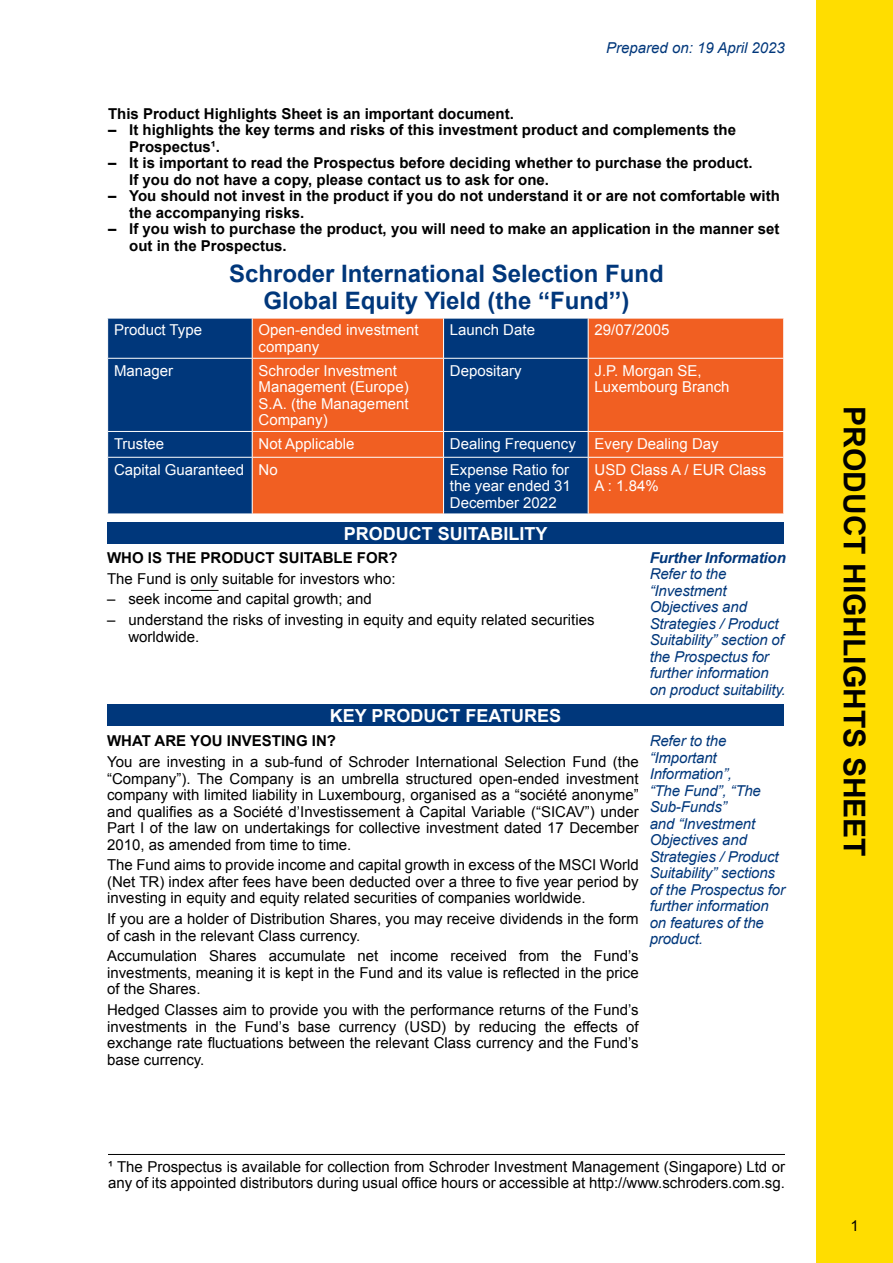
<style>
.page{position:relative;width:893px;height:1263px;background:#fff}
.page>*{position:absolute;margin:0;border:0;box-sizing:border-box;transform-origin:0 0}
.t1{font:700 30px "Arial";color:#000}
.t2{font:700 24px/27px "Arial";color:#00377b;text-align:center}
.t3{font:700 18px "Arial";color:#fff}
.t4{font:15px/16.5px "Arial";color:#000;text-align:justify}
.t5{font:700 15px/16.5px "Arial";color:#000}
.t6{font:italic 15px/16.5px "Arial";letter-spacing:-.01em;color:#00377b}
.t7{font:15px/16.5px "Arial";color:#fff}
.t8{font:italic 700 15px "Arial";letter-spacing:-.01em;color:#00377b}
</style>
<div class="page">
<div style="left:816px;top:0;width:77px;height:1263px;background:#fd0"></div>
<div style="left:107px;top:704px;width:677px;height:22px;background:#00377b"></div>
<div style="left:107px;top:523px;width:677px;height:21px;background:#00377b"></div>
<svg style="left:191px;top:590px;width:28px;height:1px"></svg>
<div style="left:108px;top:319px;width:144px;height:195px;background:#00377b"></div>
<svg style="left:253px;top:319px;width:530px;height:195px;background:#af553b"></svg>
<hr style="left:107px;top:358px;width:145px;height:1px;background:#fff">
<hr style="left:107px;top:431px;width:145px;height:1px;background:#fff">
<svg style="left:107px;top:432px;width:1px;height:25px"></svg>
<hr style="left:107px;top:457px;width:145px;height:1px;background:#fff">
<hr style="left:444px;top:358px;width:144px;height:1px;background:#fff">
<hr style="left:444px;top:431px;width:144px;height:1px;background:#fff">
<hr style="left:444px;top:457px;width:144px;height:1px;background:#fff">
<hr style="left:443px;top:318px;width:1px;height:40px;background:#fff">
<hr style="left:252px;top:358px;width:192px;height:1px;background:#fff">
<hr style="left:443px;top:359px;width:1px;height:72px;background:#fff">
<hr style="left:252px;top:431px;width:192px;height:1px;background:#fff">
<svg style="left:252px;top:432px;width:1px;height:25px"></svg>
<svg style="left:443px;top:432px;width:1px;height:25px"></svg>
<hr style="left:252px;top:457px;width:192px;height:1px;background:#fff">
<hr style="left:443px;top:458px;width:1px;height:56px;background:#fff">
<hr style="left:588px;top:318px;width:1px;height:40px;background:#fff">
<hr style="left:588px;top:358px;width:196px;height:1px;background:#fff">
<hr style="left:588px;top:359px;width:1px;height:72px;background:#fff">
<hr style="left:588px;top:431px;width:196px;height:1px;background:#fff">
<svg style="left:783px;top:432px;width:1px;height:25px"></svg>
<svg style="left:588px;top:432px;width:1px;height:25px"></svg>
<hr style="left:588px;top:457px;width:196px;height:1px;background:#fff">
<hr style="left:588px;top:458px;width:1px;height:56px;background:#fff">
<hr style="left:108px;top:1154px;width:677px;height:1px;background:#000">
<p class="t6" style="left:606px;top:40px;width:180px">Prepared on: 19 April 2023</p>
<p class="t5" style="left:108px;top:106px;width:407px">This Product Highlights Sheet is an important document.</p>
<p class="t5" style="left:129px;top:122px;width:608px;text-indent:-21px">– It highlights the key terms and risks of this investment product and complements the<br>Prospectus¹.</p>
<p class="t5" style="left:129px;top:155px;width:625px;text-indent:-21px">– It is important to read the Prospectus before deciding whether to purchase the product.<br>If you do not have a copy, please contact us to ask for one.</p>
<p class="t5" style="left:129px;top:188px;width:652px;text-indent:-21px">– You should not invest in the product if you do not understand it or are not comfortable with the accompanying risks.</p>
<p class="t5" style="left:129px;top:221px;width:652px;text-indent:-21px">– If you wish to purchase the product, you will need to make an application in the manner set out in the Prospectus.</p>
<h2 class="t2" style="left:229px;top:261px;width:436px">Schroder International Selection Fund<br>Global Equity Yield (the “Fund’’)</h2>
<p class="t7" style="left:114px;top:322px;width:90px">Product Type</p>
<p class="t7" style="left:259px;top:322px;width:162px">Open-ended investment company</p>
<p class="t7" style="left:450px;top:322px;width:87px">Launch Date</p>
<p class="t7" style="left:594px;top:322px;width:77px">29/07/2005</p>
<p class="t7" style="left:114px;top:362px;width:61px">Manager</p>
<p class="t7" style="left:259px;top:362px;width:152px">Schroder Investment<br>Management (Europe)<br>S.A. (the Management<br>Company)</p>
<p class="t7" style="left:450px;top:362px;width:73px">Depositary</p>
<p class="t7" style="left:594px;top:362px;width:137px">J.P. Morgan SE,<br>Luxembourg Branch</p>
<p class="t7" style="left:114px;top:435px;width:52px">Trustee</p>
<p class="t7" style="left:259px;top:435px;width:97px">Not Applicable</p>
<p class="t7" style="left:450px;top:435px;width:270px">Dealing Frequency Every Dealing Day</p>
<p class="t7" style="left:114px;top:461px;width:165px">Capital Guaranteed No</p>
<p class="t7" style="left:450px;top:461px;width:122px;text-align:justify">Expense Ratio for the year ended 31<br>December 2022</p>
<p class="t7" style="left:594px;top:461px;width:173px">USD Class A / EUR Class<br>A : 1.84%</p>
<p class="t3" style="left:344px;top:522px;width:205px">PRODUCT SUITABILITY</p>
<p class="t5" style="left:107px;top:550px;width:292px">WHO IS THE PRODUCT SUITABLE FOR?</p>
<p class="t4" style="left:107px;top:570px;width:290px">The Fund is only suitable for investors who:</p>
<p class="t4" style="left:107px;top:591px;width:266px">– seek income and capital growth; and</p>
<p class="t4" style="left:128px;top:612px;width:468px;text-indent:-21px">– understand the risks of investing in equity and equity related securities worldwide.</p>
<p class="t3" style="left:330px;top:703px;width:233px">KEY PRODUCT FEATURES</p>
<p class="t5" style="left:107px;top:733px;width:230px">WHAT ARE YOU INVESTING IN?</p>
<p class="t4" style="left:107px;top:754px;width:533px">You are investing in a sub-fund of Schroder International Selection Fund (the “Company”). The Company is an umbrella structured open-ended investment company with limited liability in Luxembourg, organised as a “société anonyme” and qualifies as a Société d’Investissement à Capital Variable (“SICAV”) under Part I of the law on undertakings for collective investment dated 17 December 2010, as amended from time to time.</p>
<p class="t4" style="left:107px;top:857px;width:533px">The Fund aims to provide income and capital growth in excess of the MSCI World (Net TR) index after fees have been deducted over a three to five year period by investing in equity and equity related securities of companies worldwide.</p>
<p class="t4" style="left:107px;top:911px;width:533px">If you are a holder of Distribution Shares, you may receive dividends in the form of cash in the relevant Class currency.</p>
<p class="t4" style="left:107px;top:948px;width:533px">Accumulation Shares accumulate net income received from the Fund’s investments, meaning it is kept in the Fund and its value is reflected in the price of the Shares.</p>
<p class="t4" style="left:107px;top:1002px;width:533px">Hedged Classes aim to provide you with the performance returns of the Fund’s investments in the Fund’s base currency (USD) by reducing the effects of exchange rate fluctuations between the relevant Class currency and the Fund’s base currency.</p>
<p class="t8" style="left:650px;top:548px;width:138px">Further Information</p>
<p class="t6" style="left:650px;top:566px;width:138px">Refer to the “Investment<br>Objectives and<br>Strategies / Product<br>Suitability” section of the Prospectus for further information on product suitability.</p>
<p class="t6" style="left:650px;top:733px;width:137px">Refer to the “Important<br>Information”,<br>“The Fund”, “The<br>Sub-Funds”<br>and “Investment<br>Objectives and<br>Strategies / Product<br>Suitability” sections of the Prospectus for further information on features of the product.</p>
<p class="t4" style="left:108px;top:1158px;width:678px">¹ The Prospectus is available for collection from Schroder Investment Management (Singapore) Ltd or any of its appointed distributors during usual office hours or accessible at http://www.schroders.com.sg.</p>
<h1 class="t1" style="left:874px;top:406px;width:452px;rotate:90deg">PRODUCT HIGHLIGHTS SHEET</h1>
<p class="t4" style="left:850px;top:1218px;width:10px">1</p>
</div>
